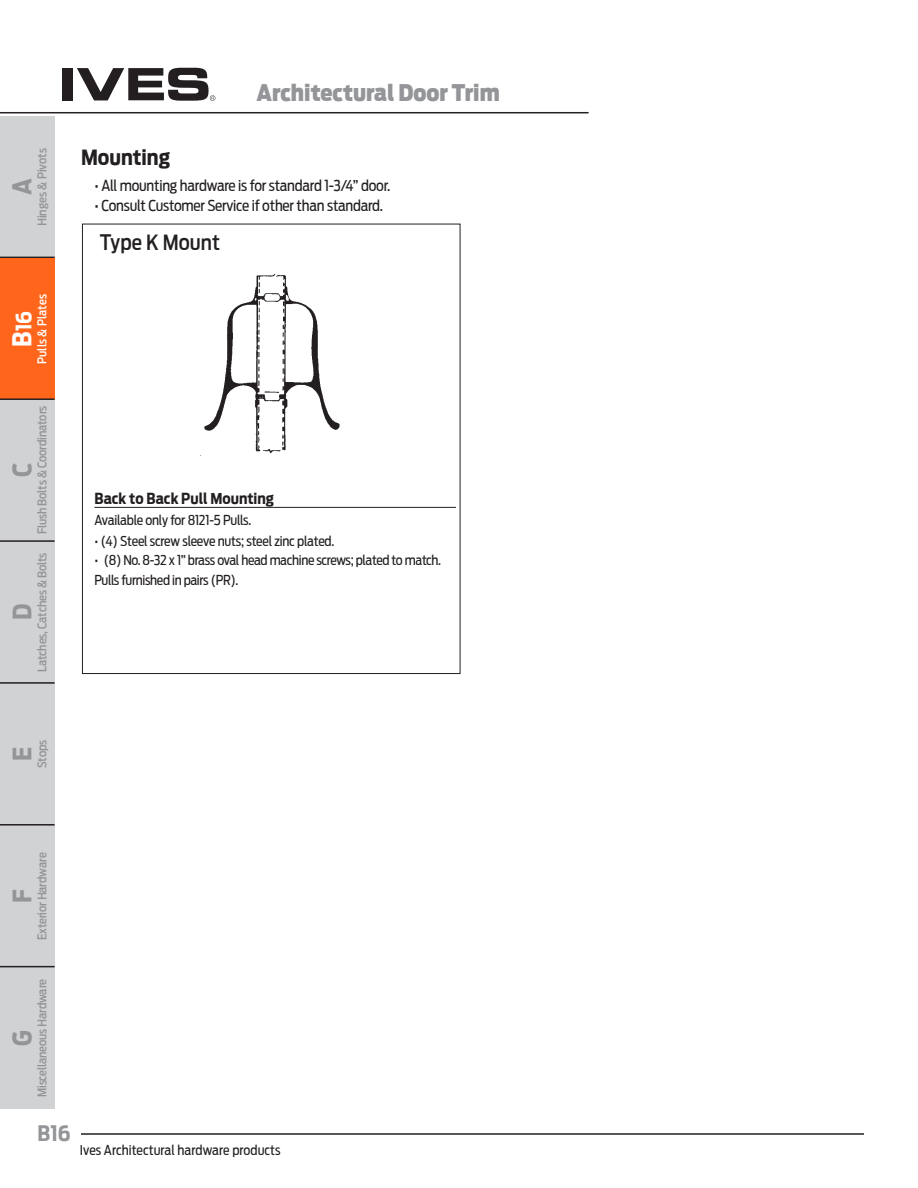
<style>
.page{position:relative;width:918px;height:1188px;background:#fff}
.page>*{position:absolute;margin:0;border:0;box-sizing:border-box;transform-origin:0 0}
.t1{font:700 25.5px "Antenna Cond";color:#939598}
.t2{font:900 22.5px "Antenna Cond";color:#939598}
.t3{font:500 21px "Antenna Cond";color:#231f20}
.t4{font:700 21px "Antenna Cond";color:#231f20}
.t5{font:700 21px "Antenna Cond";color:#939598}
.t6{font:700 21px "Antenna Cond";color:#fff}
.t7{font:15px "Antenna Cond";letter-spacing:-.015em;color:#231f20}
.t8{font:700 15px "Antenna Cond";color:#231f20}
.t9{font:13.5px/19.5px "Antenna Cond";letter-spacing:-.025em;color:#231f20}
.t10{font:13.5px "Antenna Cond";color:#231f20}
.t11{font:500 12px "Antenna Cond";letter-spacing:-.015em;color:#939598}
.t12{font:500 12px "Antenna Cond";color:#fff}
.s1{font-size:25.5px}
</style>
<div class="page">
<hr style="left:81px;top:1133px;width:783px;height:2px;background:#231f20">
<hr style="left:0;top:112px;width:589px;height:1px;background:#231f20">
<div style="left:63px;top:68px;width:10px;height:32px;background:#231f20"></div>
<svg style="left:77px;top:68px;width:138px;height:33px"></svg>
<div style="left:0;top:116px;width:55px;height:993px;background:#d1d2d4"></div>
<hr style="left:0;top:257px;width:55px;height:1px;background:#231f20">
<hr style="left:0;top:540px;width:55px;height:2px;background:#231f20">
<hr style="left:0;top:682px;width:55px;height:2px;background:#231f20">
<hr style="left:0;top:966px;width:55px;height:1px;background:#231f20">
<hr style="left:0;top:824px;width:55px;height:2px;background:#231f20">
<div style="left:0;top:258px;width:55px;height:141px;background:#ff661c"></div>
<hr style="left:0;top:398px;width:55px;height:2px;background:#231f20">
<img style="left:204px;top:274px;width:136px;height:180px">
<hr style="left:94px;top:507px;width:362px;height:1px;background:#231f20">
<p class="t11" style="left:35px;top:226px;width:80px;rotate:-90deg">Hinges &amp; Pivots</p>
<p class="t1" style="left:7px;top:195px;width:18px;rotate:-90deg">A</p>
<p class="t12" style="left:35px;top:364px;width:71px;rotate:-90deg">Pulls &amp; Plates</p>
<p class="t6" style="left:11px;top:347px;width:38px;rotate:-90deg"><span class="s1">B</span>16</p>
<p class="t11" style="left:35px;top:534px;width:130px;rotate:-90deg">Flush Bolts &amp; Coordinators</p>
<p class="t1" style="left:7px;top:477px;width:16px;rotate:-90deg">C</p>
<p class="t11" style="left:35px;top:672px;width:120px;rotate:-90deg">Latches, Catches &amp; Bolts</p>
<p class="t1" style="left:7px;top:620px;width:18px;rotate:-90deg">D</p>
<p class="t1" style="left:7px;top:761px;width:16px;rotate:-90deg">E</p>
<p class="t11" style="left:35px;top:768px;width:30px;rotate:-90deg">Stops</p>
<p class="t2" style="left:256px;top:79px;width:245px">Architectural Door Trim</p>
<p class="t4" style="left:81px;top:145px;width:91px">Mounting</p>
<p class="t7" style="left:94px;top:177px;width:298px">• All mounting hardware is for standard 1-3/4” door.</p>
<p class="t7" style="left:94px;top:197px;width:290px">• Consult Customer Service if other than standard.</p>
<p class="t3" style="left:100px;top:230px;width:122px">Type K Mount</p>
<p class="t8" style="left:94px;top:490px;width:181px">Back to Back Pull Mounting</p>
<p class="t9" style="left:94px;top:510px;width:157px">Available only for 8121-5 Pulls.</p>
<p class="t9" style="left:94px;top:531px;width:241px">• (4) Steel screw sleeve nuts; steel zinc plated.</p>
<p class="t9" style="left:94px;top:551px;width:348px">• (8) No. 8-32 x 1” brass oval head machine screws; plated to match.<br>Pulls furnished in pairs (PR).</p>
<p class="t11" style="left:35px;top:940px;width:89px;rotate:-90deg">Exterior Hardware</p>
<p class="t1" style="left:7px;top:903px;width:15px;rotate:-90deg">F</p>
<p class="t11" style="left:35px;top:1097px;width:120px;rotate:-90deg">Miscellaneous Hardware</p>
<p class="t1" style="left:7px;top:1046px;width:17px;rotate:-90deg">G</p>
<p class="t5" style="left:38px;top:1121px;width:35px">B16</p>
<p class="t10" style="left:80px;top:1143px;width:202px">Ives Architectural hardware products</p>
</div>
